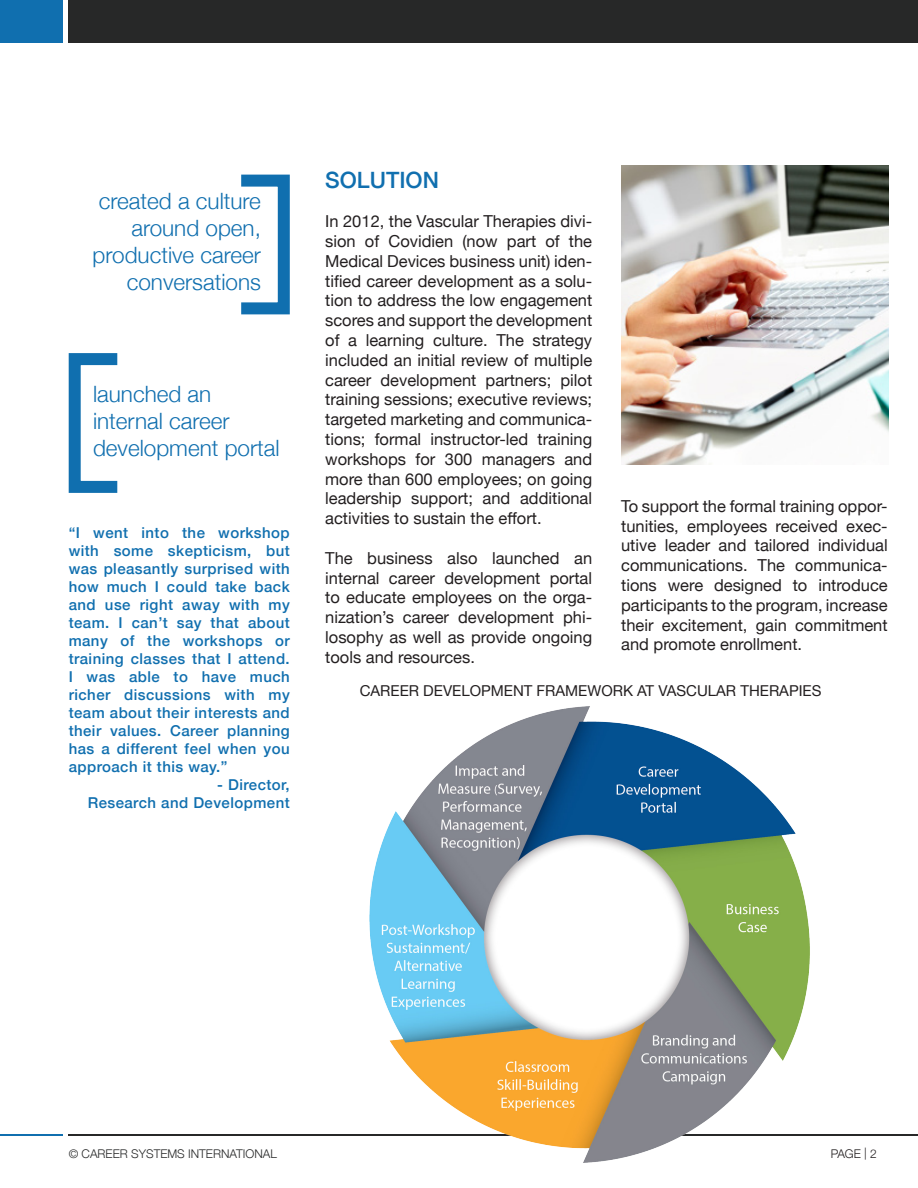
<style>
.page{position:relative;width:918px;height:1188px;background:#fff}
.page>*{position:absolute;margin:0;border:0;box-sizing:border-box;transform-origin:0 0}
.brackets{font:300 22.5px/27px "Helvetica Neue";color:#106faf;text-align:right}
.Heading_Blue{font:500 22.5px "Helvetica Neue";color:#106faf}
.t1{font:16.5px/19.8px "Helvetica Neue";color:#231f20;text-align:justify}
.t2{font:500 15px/18px "Helvetica Neue";letter-spacing:.03em;color:#106faf;text-align:justify}
.t3{font:15px "Helvetica Neue";color:#231f20}
.t4{font:300 12px "Helvetica Neue";color:#272828}
.t5{font:300 12px "Helvetica Neue";color:#231f20}
</style>
<div class="page">
<div style="left:0;top:0;width:63px;height:42px;background:#106faf"></div>
<hr style="left:0;top:1134px;width:63px;height:2px;background:#106faf">
<div style="left:69px;top:0;width:849px;height:42px;background:#272828"></div>
<hr style="left:69px;top:1134px;width:849px;height:2px;background:#272828">
<img style="left:369px;top:706px;width:441px;height:457px">
<div style="left:235px;top:175px;width:55px;height:139px;border:12px solid #106faf"></div>
<div style="left:69px;top:353px;width:54px;height:140px;border:12px solid #106faf"></div>
<img style="left:621px;top:166px;width:268px;height:298px">
<p class="brackets" style="left:93px;top:186px;width:170px">created a culture around open, productive career conversations</p>
<p class="brackets" style="left:93px;top:379px;width:188px;text-align:left">launched an internal career development portal</p>
<p class="t2" style="left:69px;top:523px;width:223px">“I went into the workshop with some skepticism, but was pleasantly surprised with how much I could take back and use right away with my team. I can’t say that about many of the workshops or training classes that I attend.<br>I was able to have much richer discussions with my team about their interests and their values. Career planning has a different feel when you approach it this way.”</p>
<p class="t2" style="left:88px;top:775px;width:204px;text-align:right">- Director,<br>Research and Development</p>
<p class="Heading_Blue" style="left:325px;top:161px;width:115px">SOLUTION</p>
<p class="t1" style="left:325px;top:212px;width:269px">In 2012, the Vascular Therapies divi&shy;sion of Covidien (now part of the Medical Devices business unit) iden&shy;tified career development as a solu&shy;tion to address the low engagement scores and support the development of a learning culture. The strategy included an initial review of multiple career development partners; pilot training sessions; executive reviews; targeted marketing and communica&shy;tions; formal instructor-led training workshops for 300 managers and more than 600 employees; on going leadership support; and additional activities to sustain the effort.</p>
<p class="t1" style="left:325px;top:549px;width:269px">The business also launched an internal career development portal to educate employees on the orga&shy;nization’s career development phi&shy;losophy as well as provide ongoing tools and resources.</p>
<p class="t1" style="left:621px;top:497px;width:268px">To support the formal training oppor&shy;tunities, employees received exec&shy;utive leader and tailored individual communications. The communica&shy;tions were designed to introduce participants to the program, increase their excitement, gain commitment and promote enrollment.</p>
<p class="t3" style="left:360px;top:679px;width:463px">CAREER DEVELOPMENT FRAMEWORK AT VASCULAR THERAPIES</p>
<p class="t4" style="left:69px;top:1144px;width:210px">© CAREER SYSTEMS INTERNATIONAL</p>
<p class="t5" style="left:831px;top:1144px;width:48px">PAGE | 2</p>
</div>
